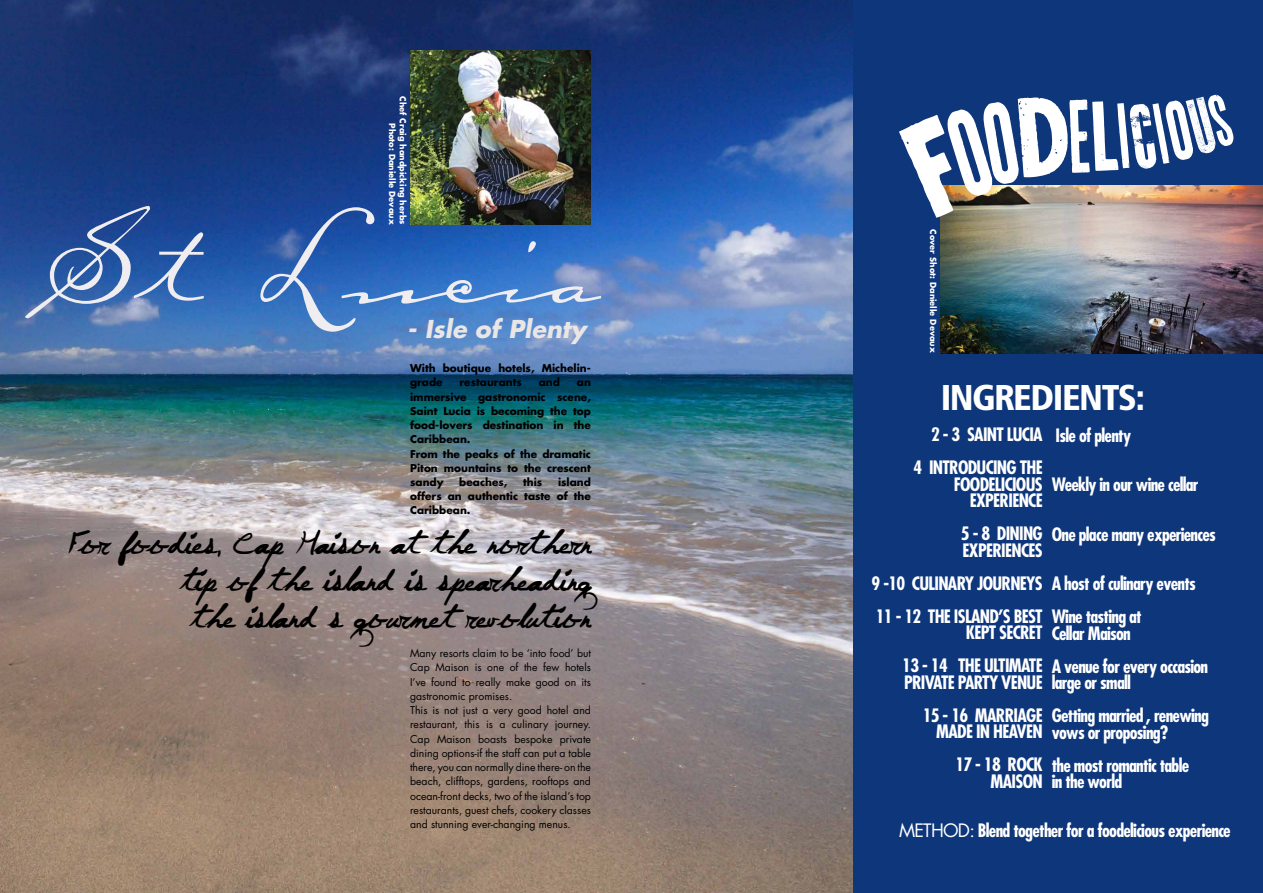
<style>
.page{position:relative;width:1263px;height:893px;background:#fff}
.page>*{position:absolute;margin:0;border:0;box-sizing:border-box;transform-origin:0 0}
.t1{font:132.52px "Carlotta";color:#efedf0}
.t2{font:47.25px/36.8px "June Day";color:#000;text-align:justify}
.t3{font:36px "Humanist 777 BT Black Condensed B";letter-spacing:-.04em;color:#fff}
.t4{font:italic 700 24px "Futura";color:#eae6e5}
.t5{font:700 condensed 18px/33px "Futura";letter-spacing:-.04em;color:#fff}
.t6{font:10.5px/14.2px "Futura";color:#000}
.t7{font:700 10.5px/14.2px "Futura";color:#000}
.t8{font:700 8.25px/10.5px "Futura";color:#fff;text-align:right}
.s1{font-weight:400;font-stretch:normal}
</style>
<div class="page">
<div style="left:853px;top:0;width:410px;height:893px;background:#0e367b"></div>
<img style="left:941px;top:185px;width:322px;height:168px">
<img style="left:0;top:0;width:853px;height:893px">
<img style="left:410px;top:51px;width:181px;height:173px">
<img style="left:899px;top:95px;width:334px;height:123px">
<p class="t8" style="left:408px;top:96px;width:130px;rotate:90deg">Chef Craig handpicking herbs<br>Photo: Danielle Devaux</p>
<h1 class="t1" style="left:44px;top:179px;width:564px">St Lucia</h1>
<h3 class="t4" style="left:407px;top:312px;width:181px">- Isle of Plenty</h3>
<p class="t7" style="left:410px;top:361px;width:182px">With boutique hotels, Michelin&shy;grade</p>
<p class="t7" style="left:459px;top:375px;width:64px">restaurants</p>
<p class="t7" style="left:539px;top:375px;width:23px">and</p>
<p class="t7" style="left:410px;top:375px;width:182px;text-indent:167px">an immersive gastronomic scene,<br>Saint Lucia is becoming the top food-lovers destination in the<br>Caribbean.<br>From the peaks of the dramatic<br>Piton mountains to the crescent sandy</p>
<p class="t7" style="left:410px;top:475px;width:182px;text-align:justify;text-indent:148px">island offers an authentic taste of the Caribbean.</p>
<p class="t7" style="left:459px;top:475px;width:50px">beaches,</p>
<p class="t7" style="left:523px;top:475px;width:21px">this</p>
<h2 class="t2" style="left:180px;top:528px;width:412px;text-indent:-112px">For foodies, Cap Maison at the northern tip of the island is spearheading the island s gourmet revolution</h2>
<p class="t6" style="left:410px;top:646px;width:182px">Many resorts claim to be ‘into food’ but Cap Maison is one of the few hotels I’ve found to really make good on its gastronomic promises.<br>This is not just a very good hotel and restaurant, this is a culinary journey.<br>Cap Maison boasts bespoke private dining options-if the staff can put a table there, you can normally dine there- on the beach, clifftops, gardens, rooftops and ocean-front decks, two of the island’s top restaurants, guest chefs, cookery classes and stunning ever-changing menus.</p>
<p class="t8" style="left:939px;top:229px;width:125px;rotate:90deg">Cover Shot: Danielle Devaux</p>
<h3 class="t3" style="left:941px;top:374px;width:206px">INGREDIENTS:</h3>
<p class="t5" style="left:913px;top:418px;width:131px;text-align:right">2 - 3 Saint lucia<br>4 Introducing the</p>
<p class="t5" style="left:954px;top:476px;width:90px;line-height:16.5px;text-align:right">foodelicious experience</p>
<p class="t5" style="left:961px;top:525px;width:83px;line-height:16.5px">5 - 8 Dining experiences</p>
<p class="t5" style="left:871px;top:567px;width:173px">9 -10 culinary journeys<br>11 - 12 the island’s best</p>
<p class="t5" style="left:902px;top:616px;width:142px;text-align:right">kept secret<br>13 - 14 the ultimate</p>
<p class="t5" style="left:904px;top:666px;width:140px;text-align:right">private party venue<br>15 - 16 marriage</p>
<p class="t5" style="left:936px;top:715px;width:108px;text-align:right">made in heaven<br>17 - 18 rock</p>
<p class="t5" style="left:990px;top:765px;width:54px">Maison</p>
<p class="t5" style="left:1055px;top:418px;width:77px">Isle of plenty</p>
<p class="t5" style="left:1052px;top:468px;width:148px">Weekly in our wine cellar</p>
<p class="t5" style="left:1052px;top:517px;width:166px">One place many experiences</p>
<p class="t5" style="left:1052px;top:567px;width:146px">A host of culinary events<br>Wine tasting at</p>
<p class="t5" style="left:1052px;top:616px;width:158px">Cellar Maison<br>A venue for every occasion</p>
<p class="t5" style="left:1052px;top:666px;width:159px">large or small<br>Getting married , renewing</p>
<p class="t5" style="left:1052px;top:715px;width:139px">vows or proposing? the most romantic table</p>
<p class="t5" style="left:1052px;top:765px;width:72px">in the world</p>
<p class="t5" style="left:899px;top:814px;width:333px"><span class="s1">METHOD:</span> Blend together for a foodelicious experience</p>
</div>
